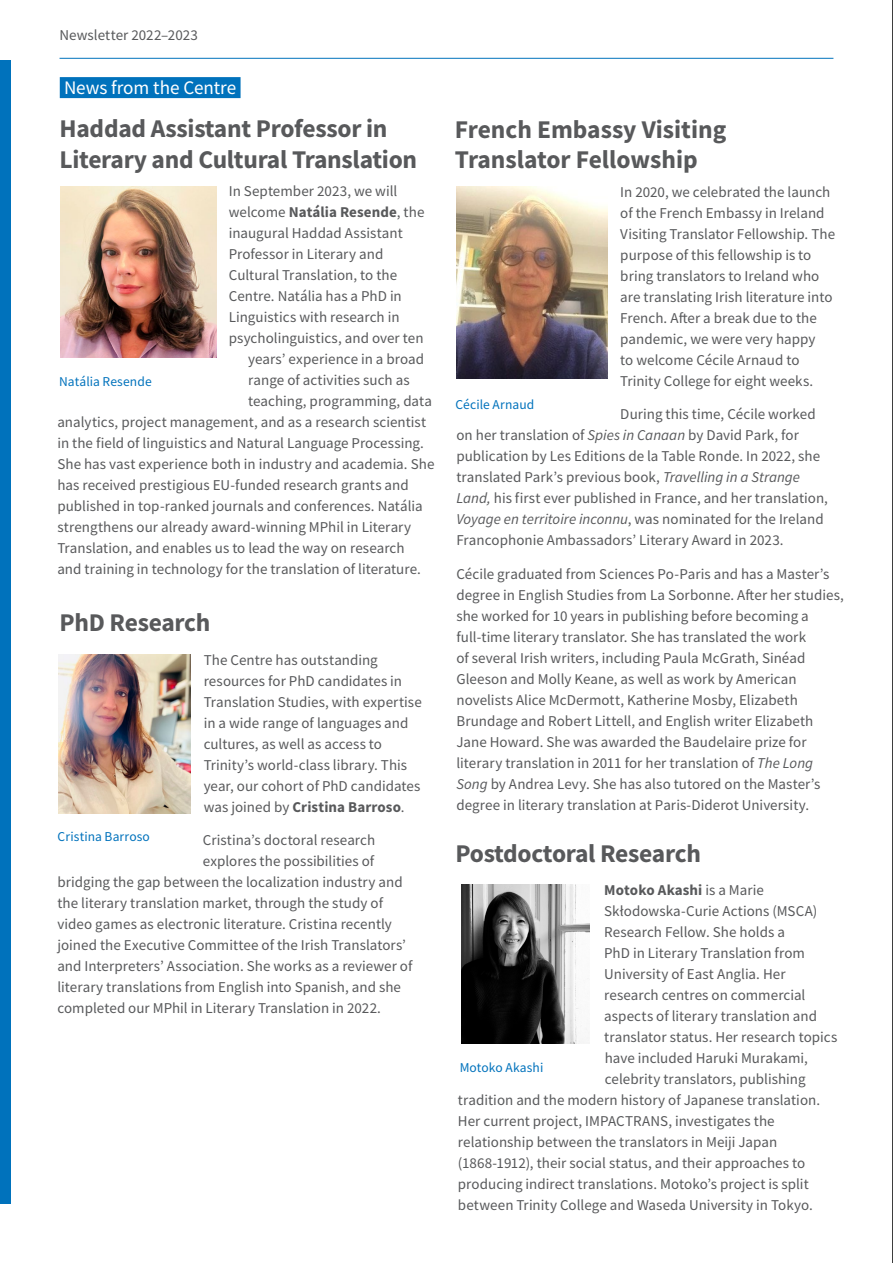
<style>
.page{position:relative;width:893px;height:1263px;background:#fff}
.page>*{position:absolute;margin:0;border:0;box-sizing:border-box;transform-origin:0 0}
.t1{font:700 25.5px/30.6px "Source Sans Pro";letter-spacing:-.01em;color:#58595b}
.t2{font:19.2px "Source Sans Pro";letter-spacing:-.005em;color:#fff}
.t3{font:15px/21px "Source Sans Pro";letter-spacing:.005em;color:#58595b}
.t4{font:700 15px "Source Sans Pro";letter-spacing:.005em;color:#58595b}
.t5{font:13.5px "Source Sans Pro";letter-spacing:.005em;color:#0072bc}
.s1{font-weight:400}
.s2{font-weight:700}
.s3{font-style:italic}
</style>
<div class="page">
<div style="left:0;top:60px;width:10px;height:1143px;background:#0072bc"></div>
<hr style="left:60px;top:58px;width:773px;height:1px;background:#0072bc">
<div style="left:60px;top:77px;width:181px;height:21px;background:#0072bc"></div>
<img style="left:60px;top:186px;width:156px;height:172px">
<img style="left:456px;top:187px;width:151px;height:191px">
<img style="left:58px;top:654px;width:133px;height:159px">
<img style="left:462px;top:885px;width:128px;height:158px">
<hr style="left:892px;top:0;width:1px;height:1263px;background:#000">
<p class="t3" style="left:59px;top:24px;width:140px">Newsletter 2022–2023</p>
<p class="t2" style="left:64px;top:75px;width:174px">News from the Centre</p>
<h1 class="t1" style="left:60px;top:113px;width:359px">Haddad Assistant Professor in<br>Literary and Cultural Translation</h1>
<p class="t3" style="left:229px;top:181px;width:170px">In September 2023, we will</p>
<p class="t4" style="left:229px;top:202px;width:197px"><span class="s1">welcome</span> Natália Resende<span class="s1">, the</span></p>
<p class="t3" style="left:229px;top:223px;width:175px">inaugural Haddad Assistant</p>
<p class="t3" style="left:229px;top:244px;width:156px">Professor in Literary and</p>
<p class="t3" style="left:229px;top:265px;width:170px">Cultural Translation, to the</p>
<p class="t3" style="left:229px;top:286px;width:175px">Centre. Natália has a PhD in</p>
<p class="t3" style="left:229px;top:307px;width:172px">Linguistics with research in</p>
<p class="t3" style="left:229px;top:328px;width:196px">psycholinguistics, and over ten</p>
<p class="t3" style="left:248px;top:349px;width:178px">years’ experience in a broad</p>
<p class="t3" style="left:248px;top:370px;width:163px">range of activities such as</p>
<p class="t3" style="left:248px;top:391px;width:185px">teaching, programming, data</p>
<p class="t3" style="left:57px;top:412px;width:370px">analytics, project management, and as a research scientist</p>
<p class="t3" style="left:57px;top:433px;width:368px">in the field of linguistics and Natural Language Processing.</p>
<p class="t3" style="left:57px;top:454px;width:379px">She has vast experience both in industry and academia. She</p>
<p class="t3" style="left:57px;top:475px;width:353px">has received prestigious EU-funded research grants and</p>
<p class="t3" style="left:57px;top:496px;width:367px">published in top-ranked journals and conferences. Natália</p>
<p class="t3" style="left:57px;top:517px;width:355px">strengthens our already award-winning MPhil in Literary</p>
<p class="t3" style="left:57px;top:538px;width:349px">Translation, and enables us to lead the way on research</p>
<p class="t3" style="left:57px;top:559px;width:365px">and training in technology for the translation of literature.</p>
<p class="t5" style="left:59px;top:372px;width:94px">Natália Resende</p>
<h1 class="t1" style="left:60px;top:607px;width:152px">PhD Research</h1>
<p class="t3" style="left:204px;top:649px;width:220px">The Centre has outstanding resources for PhD candidates in<br>Translation Studies, with expertise in a wide range of languages and cultures, as well as access to<br>Trinity’s world-class library. This year, our cohort of PhD candidates was joined by <span class="s2">Cristina Barroso</span>.</p>
<p class="t3" style="left:203px;top:830px;width:174px">Cristina’s doctoral research</p>
<p class="t3" style="left:203px;top:851px;width:173px">explores the possibilities of</p>
<p class="t3" style="left:57px;top:872px;width:347px">bridging the gap between the localization industry and</p>
<p class="t3" style="left:57px;top:893px;width:327px">the literary translation market, through the study of</p>
<p class="t3" style="left:57px;top:914px;width:336px">video games as electronic literature. Cristina recently</p>
<p class="t3" style="left:57px;top:935px;width:350px">joined the Executive Committee of the Irish Translators’</p>
<p class="t3" style="left:57px;top:956px;width:357px">and Interpreters’ Association. She works as a reviewer of</p>
<p class="t3" style="left:57px;top:977px;width:345px">literary translations from English into Spanish, and she</p>
<p class="t3" style="left:57px;top:998px;width:325px">completed our MPhil in Literary Translation in 2022.</p>
<p class="t5" style="left:58px;top:828px;width:94px">Cristina Barroso</p>
<h1 class="t1" style="left:455px;top:113px;width:273px">French Embassy Visiting<br>Translator Fellowship</h1>
<p class="t3" style="left:620px;top:181px;width:216px">In 2020, we celebrated the launch of the French Embassy in Ireland<br>Visiting Translator Fellowship. The purpose of this fellowship is to bring translators to Ireland who are translating Irish literature into<br>French. After a break due to the pandemic, we were very happy<br>to welcome Cécile Arnaud to<br>Trinity College for eight weeks.</p>
<p class="t3" style="left:456px;top:404px;width:373px;text-indent:164px">During this time, Cécile worked on her translation of <span class="s3">Spies in Canaan</span> by David Park, for publication by Les Editions de la Table Ronde. In 2022, she translated Park’s previous book, <span class="s3">Travelling in a Strange Land,</span> his first ever published in France, and her translation, <span class="s3">Voyage en territoire inconnu</span>, was nominated for the Ireland Francophonie Ambassadors’ Literary Award in 2023.</p>
<p class="t3" style="left:456px;top:563px;width:389px">Cécile graduated from Sciences Po-Paris and has a Master’s degree in English Studies from La Sorbonne. After her studies, she worked for 10 years in publishing before becoming a full-time literary translator. She has translated the work<br>of several Irish writers, including Paula McGrath, Sinéad Gleeson and Molly Keane, as well as work by American novelists Alice McDermott, Katherine Mosby, Elizabeth Brundage and Robert Littell, and English writer Elizabeth Jane Howard. She was awarded the Baudelaire prize for literary translation in 2011 for her translation of <span class="s3">The Long Song</span> by Andrea Levy. She has also tutored on the Master’s degree in literary translation at Paris-Diderot University.</p>
<p class="t5" style="left:455px;top:396px;width:80px">Cécile Arnaud</p>
<h1 class="t1" style="left:455px;top:837px;width:247px">Postdoctoral Research</h1>
<p class="t4" style="left:604px;top:880px;width:161px">Motoko Akashi <span class="s1">is a Marie</span></p>
<p class="t3" style="left:604px;top:900px;width:215px">Skłodowska-Curie Actions (MSCA)</p>
<p class="t3" style="left:604px;top:921px;width:182px">Research Fellow. She holds a</p>
<p class="t3" style="left:604px;top:942px;width:202px">PhD in Literary Translation from</p>
<p class="t3" style="left:604px;top:963px;width:183px">University of East Anglia. Her</p>
<p class="t3" style="left:604px;top:984px;width:203px">research centres on commercial</p>
<p class="t3" style="left:604px;top:1005px;width:214px">aspects of literary translation and</p>
<p class="t3" style="left:604px;top:1026px;width:235px">translator status. Her research topics</p>
<p class="t3" style="left:605px;top:1047px;width:205px">have included Haruki Murakami,</p>
<p class="t3" style="left:605px;top:1068px;width:202px">celebrity translators, publishing</p>
<p class="t3" style="left:458px;top:1089px;width:364px">tradition and the modern history of Japanese translation.</p>
<p class="t3" style="left:458px;top:1110px;width:318px">Her current project, IMPACTRANS, investigates the</p>
<p class="t3" style="left:458px;top:1131px;width:321px">relationship between the translators in Meiji Japan</p>
<p class="t3" style="left:458px;top:1152px;width:349px">(1868-1912), their social status, and their approaches to</p>
<p class="t3" style="left:458px;top:1173px;width:352px">producing indirect translations. Motoko’s project is split</p>
<p class="t3" style="left:458px;top:1194px;width:357px">between Trinity College and Waseda University in Tokyo.</p>
<p class="t5" style="left:460px;top:1058px;width:85px">Motoko Akashi</p>
</div>
